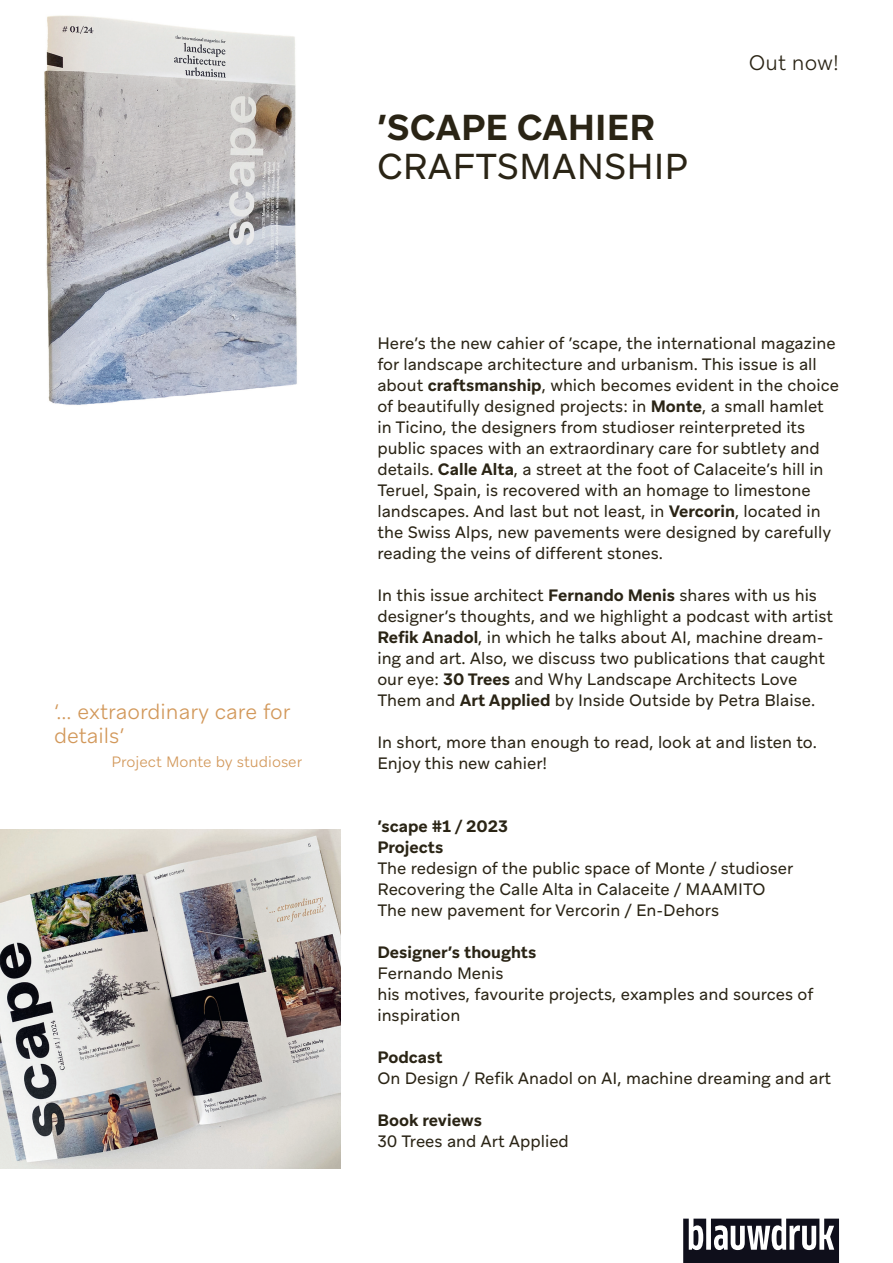
<style>
.page{position:relative;width:893px;height:1263px;background:#fff}
.page>*{position:absolute;margin:0;border:0;box-sizing:border-box;transform-origin:0 0}
.t1{font:36px "Aribau Grotesk";color:#2a2415}
.t2{font:700 36px "Aribau Grotesk";color:#2a2415}
.t3{font:300 21px/24px "Aribau Grotesk";color:#d2985a}
.t4{font:300 21px "Aribau Grotesk";color:#2a2415}
.t5{font:16.5px/21px "Aribau Grotesk";color:#2a2415}
.t6{font:700 16.5px/21px "Aribau Grotesk";color:#2a2415}
.t7{font:300 15px "Aribau Grotesk";color:#d2985a}
.s1{font-weight:700}
</style>
<div class="page">
<svg style="left:683px;top:1218px;width:156px;height:45px"></svg>
<img style="left:0;top:829px;width:340px;height:339px">
<img style="left:44px;top:15px;width:253px;height:390px">
<p class="t3" style="left:54px;top:699px;width:238px">‘... extraordinary care for details’</p>
<p class="t7" style="left:111px;top:753px;width:192px">Project Monte by studioser</p>
<h1 class="t2" style="left:377px;top:104px;width:280px">’SCAPE CAHIER</h1>
<h1 class="t1" style="left:377px;top:144px;width:313px">CRAFTSMANSHIP</h1>
<p class="t4" style="left:749px;top:49px;width:92px">Out now!</p>
<p class="t5" style="left:377px;top:332px;width:463px">Here’s the new cahier of ’scape, the international magazine for landscape architecture and urbanism. This issue is all about <span class="s1">craftsmanship</span>, which becomes evident in the choice of beautifully designed projects: in <span class="s1">Monte</span>, a small hamlet in Ticino, the designers from studioser reinterpreted its public spaces with an extraordinary care for subtlety and details. <span class="s1">Calle Alta</span>, a street at the foot of Calaceite’s hill in Teruel, Spain, is recovered with an homage to limestone landscapes. And last but not least, in <span class="s1">Vercorin</span>, located in the Swiss Alps, new pavements were designed by carefully reading the veins of different stones.</p>
<p class="t5" style="left:377px;top:584px;width:457px">In this issue architect <span class="s1">Fernando Menis</span> shares with us his designer’s thoughts, and we highlight a podcast with artist <span class="s1">Refik Anadol</span>, in which he talks about AI, machine dream&shy;ing and art. Also, we discuss two publications that caught our eye: <span class="s1">30 Trees</span> and Why Landscape Architects Love Them and <span class="s1">Art Applied</span> by Inside Outside by Petra Blaise.</p>
<p class="t5" style="left:377px;top:731px;width:441px">In short, more than enough to read, look at and listen to.<br>Enjoy this new cahier!</p>
<p class="t6" style="left:377px;top:815px;width:132px">’scape #1 / 2023<br>Projects</p>
<p class="t5" style="left:377px;top:857px;width:417px">The redesign of the public space of Monte / studioser<br>Recovering the Calle Alta in Calaceite / MAAMITO<br>The new pavement for Vercorin / En-Dehors</p>
<p class="t6" style="left:377px;top:941px;width:160px">Designer’s thoughts</p>
<p class="t5" style="left:377px;top:962px;width:438px">Fernando Menis<br>his motives, favourite projects, examples and sources of inspiration</p>
<p class="t6" style="left:377px;top:1046px;width:67px">Podcast</p>
<p class="t5" style="left:377px;top:1067px;width:455px">On Design / Refik Anadol on AI, machine dreaming and art</p>
<p class="t6" style="left:377px;top:1109px;width:106px">Book reviews</p>
<p class="t5" style="left:377px;top:1130px;width:193px">30 Trees and Art Applied</p>
</div>
